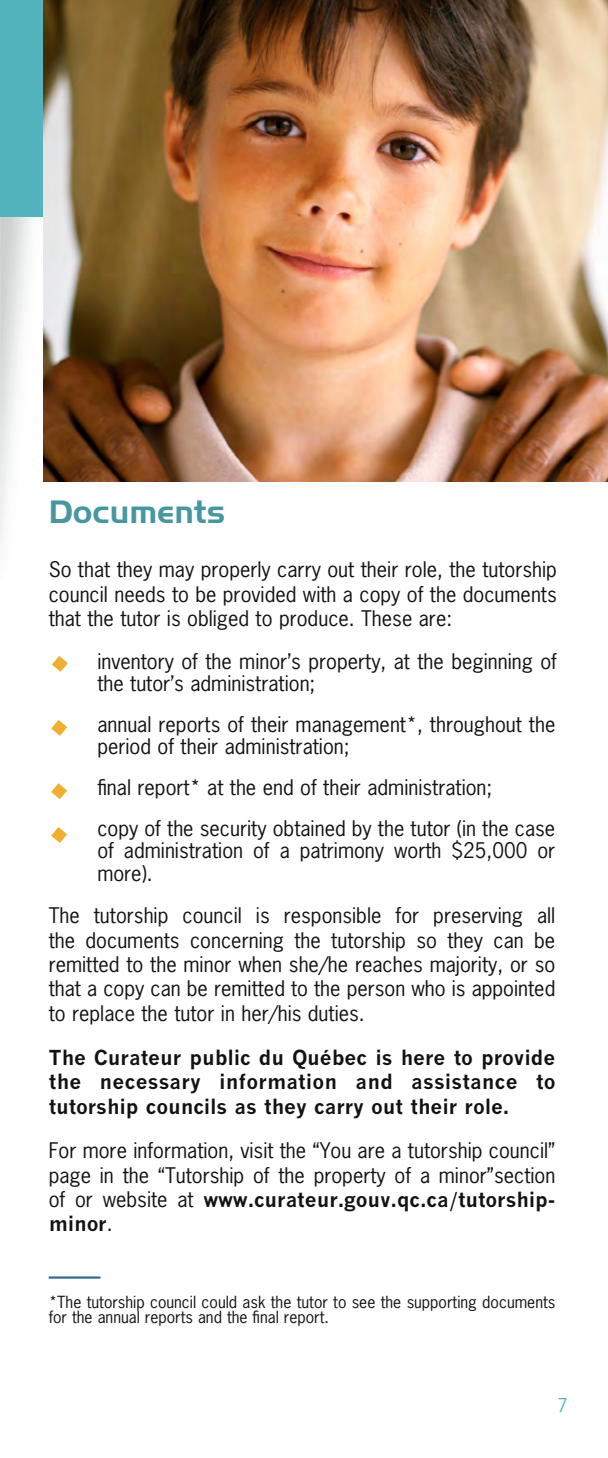
<style>
.page{position:relative;width:608px;height:1458px;background:#fff}
.page>*{position:absolute;margin:0;border:0;box-sizing:border-box;transform-origin:0 0}
.t1{font:700 33.75px "Handel Got D";color:#48979f}
.t2{font:20.25px/24.3px "News Gothic Std";color:#121212;text-align:justify}
.t3{font:700 20.25px/24.3px "M News Gothic";color:#121212;text-align:justify}
.t4{font:18px "News Gothic Std";color:#54b4bd}
.t5{font:15.75px/15.8px "News Gothic Std";color:#121212}
.s1{font-family:"M News Gothic";font-weight:700}
</style>
<div class="page">
<img style="left:1px;top:217px;width:86px;height:322px">
<div style="left:0;top:0;width:608px;height:217px;background:#54b4bd"></div>
<svg style="left:52px;top:656px;width:16px;height:16px"></svg>
<svg style="left:51px;top:720px;width:16px;height:16px"></svg>
<svg style="left:51px;top:783px;width:16px;height:16px"></svg>
<svg style="left:51px;top:827px;width:16px;height:16px"></svg>
<img style="left:44px;top:0;width:564px;height:481px">
<hr style="left:49px;top:1276px;width:51px;height:3px;background:#346d8d">
<h2 class="t1" style="left:49px;top:492px;width:178px">Documents</h2>
<p class="t2" style="left:49px;top:557px;width:509px">So that they may properly carry out their role, the tutorship council needs to be provided with a copy of the documents that the tutor is obliged to produce. These are:</p>
<p class="t2" style="left:97px;top:650px;width:461px;line-height:22.5px">inventory of the minor’s property, at the beginning of the tutor’s administration;</p>
<p class="t2" style="left:97px;top:713px;width:459px;line-height:22.5px">annual reports of their management*, throughout the period of their administration;</p>
<p class="t2" style="left:97px;top:775px;width:396px">final report* at the end of their administration;</p>
<p class="t2" style="left:97px;top:817px;width:459px;line-height:22.5px">copy of the security obtained by the tutor (in the case of administration of a patrimony worth $25,000 or more).</p>
<p class="t2" style="left:49px;top:903px;width:508px">The tutorship council is responsible for preserving all the documents concerning the tutorship so they can be remitted to the minor when she/he reaches majority, or so that a copy can be remitted to the person who is appointed to replace the tutor in her/his duties.</p>
<p class="t3" style="left:49px;top:1045px;width:508px">The Curateur public du Québec is here to provide the necessary information and assistance to tutorship councils as they carry out their role.</p>
<p class="t2" style="left:49px;top:1138px;width:508px">For more information, visit the “You are a tutorship council” page in the “Tutorship of the property of a minor”section of or website at <span class="s1">www.curateur.gouv.qc.ca/tutorship&shy;minor</span>.</p>
<p class="t5" style="left:49px;top:1294px;width:508px">*The tutorship council could ask the tutor to see the supporting documents for the annual reports and the final report.</p>
<p class="t4" style="left:557px;top:1394px;width:12px">7</p>
</div>
